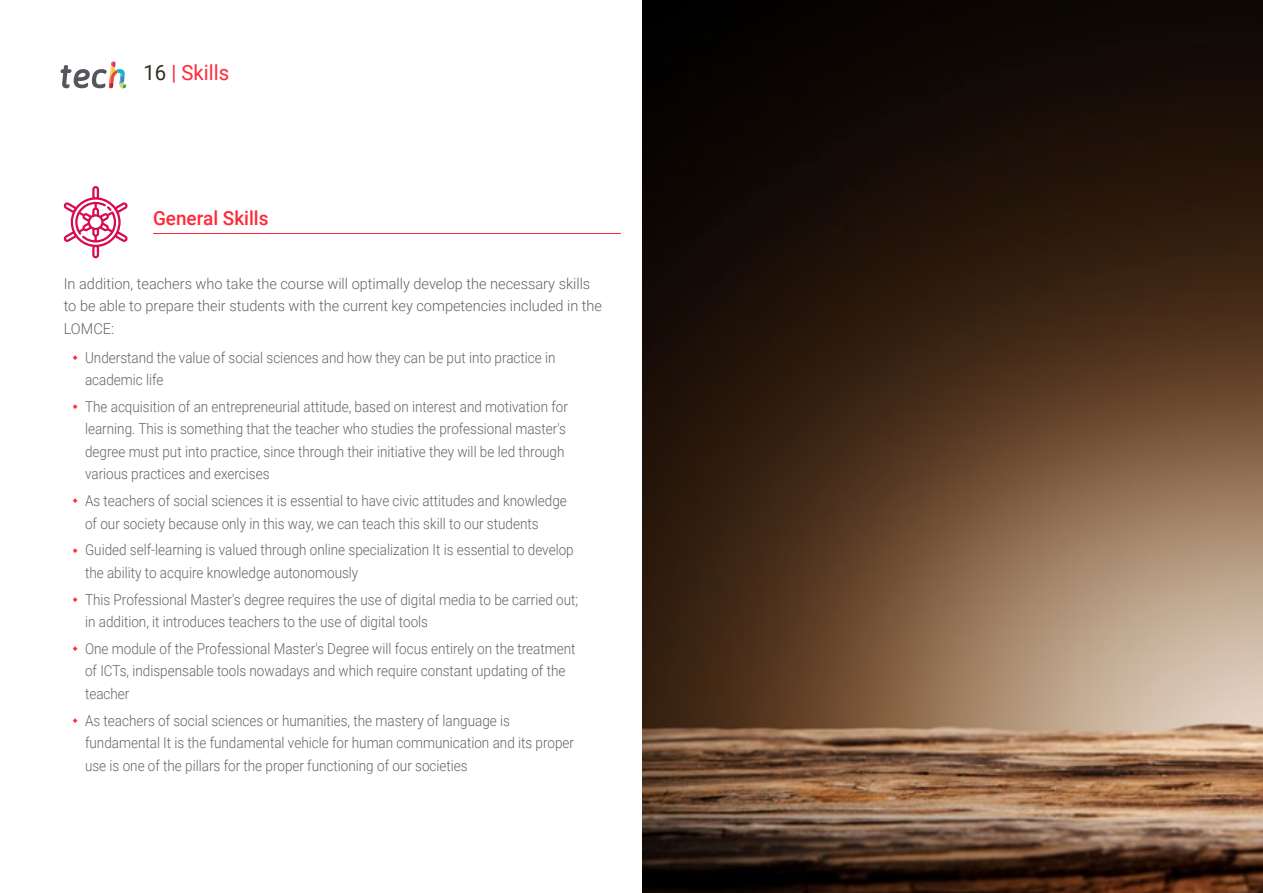
<style>
.page{position:relative;width:1263px;height:893px;background:#fff}
.page>*{position:absolute;margin:0;border:0;box-sizing:border-box;transform-origin:0 0}
.t1{font:21px "Roboto";color:#ff293a}
.t2{font:500 19.5px "Roboto";color:#ff293a}
.t3{font:300 15px/22.5px "Roboto";color:#61646a;scale:.9 1}
.t4{font:300 15px/22.5px "Roboto";color:#61646a}
.s1{color:#312e20}
</style>
<div class="page">
<svg style="left:61px;top:62px;width:65px;height:27px"></svg>
<hr style="left:153px;top:233px;width:468px;height:1px;background:#ff293a">
<svg style="left:63px;top:186px;width:65px;height:72px"></svg>
<img style="left:642px;top:0;width:621px;height:893px">
<h1 class="t1" style="left:144px;top:57px;width:87px"><span class="s1">16</span> | Skills</h1>
<h2 class="t2" style="left:153px;top:205px;width:117px">General Skills</h2>
<p class="t4" style="left:64px;top:272px;width:540px">In addition, teachers who take the course will optimally develop the necessary skills to be able to prepare their students with the current key competencies included in the<br>LOMCE:</p>
<p class="t3" style="left:85px;top:345px;width:524px">Understand the value of social sciences and how they can be put into practice in academic life</p>
<p class="t3" style="left:85px;top:395px;width:538px">The acquisition of an entrepreneurial attitude, based on interest and motivation for learning. This is something that the teacher who studies the professional master's degree must put into practice, since through their initiative they will be led through various practices and exercises</p>
<p class="t3" style="left:85px;top:489px;width:537px">As teachers of social sciences it is essential to have civic attitudes and knowledge of our society because only in this way, we can teach this skill to our students</p>
<p class="t3" style="left:85px;top:538px;width:544px">Guided self-learning is valued through online specialization It is essential to develop the ability to acquire knowledge autonomously</p>
<p class="t3" style="left:85px;top:587px;width:549px">This Professional Master's degree requires the use of digital media to be carried out; in addition, it introduces teachers to the use of digital tools</p>
<p class="t3" style="left:85px;top:637px;width:546px">One module of the Professional Master's Degree will focus entirely on the treatment of ICTs, indispensable tools nowadays and which require constant updating of the teacher</p>
<p class="t3" style="left:85px;top:708px;width:545px">As teachers of social sciences or humanities, the mastery of language is fundamental It is the fundamental vehicle for human communication and its proper use is one of the pillars for the proper functioning of our societies</p>
</div>
